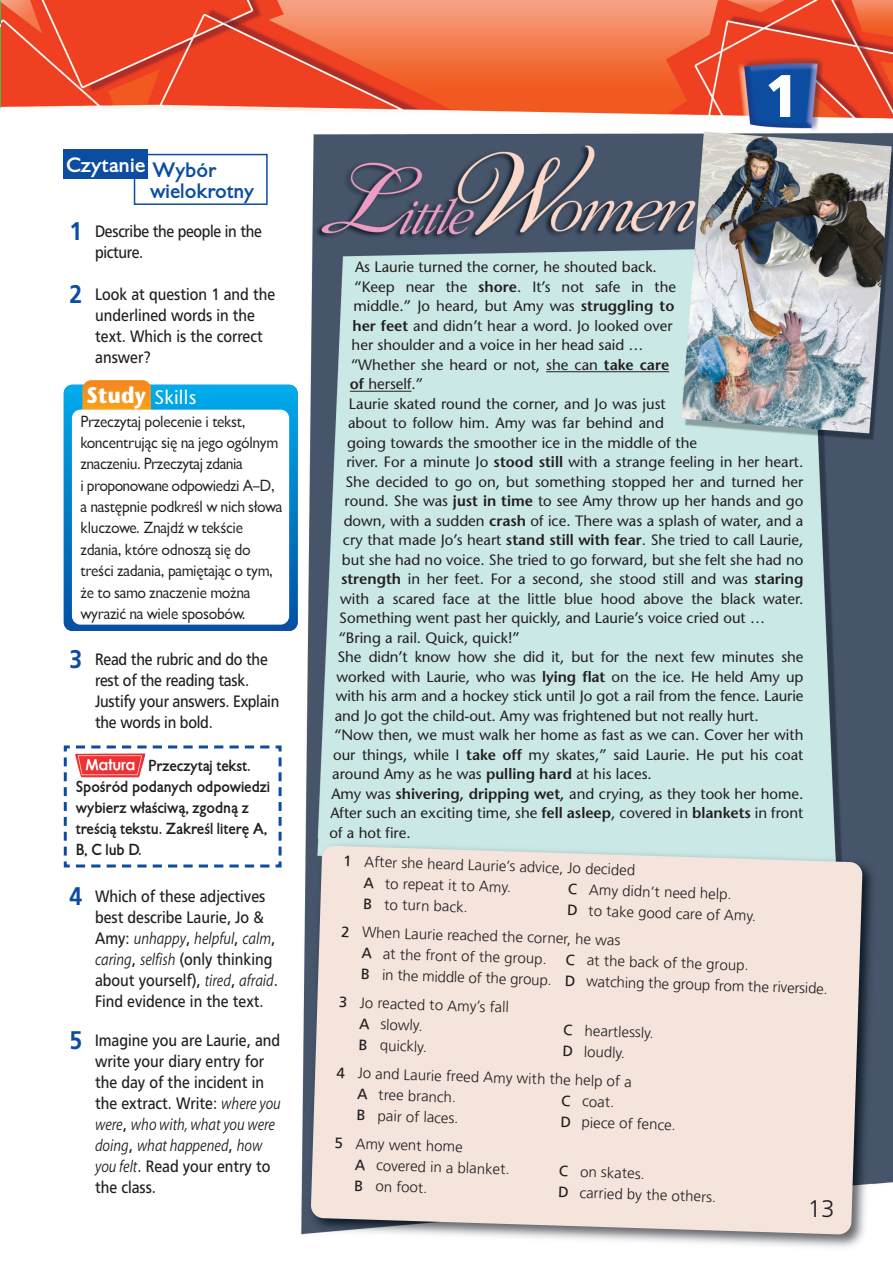
<style>
.page{position:relative;width:893px;height:1263px;background:#fff}
.page>*{position:absolute;margin:0;border:0;box-sizing:border-box;transform-origin:0 0}
.t1{font:900 60px "PF Catalog";color:#fff}
.t2{font:300 24px "PF Catalog";color:#231f20}
.t3{font:700 19.5px/21px "EFN Gilead";color:#0d4da1;scale:.95 1}
.t4{font:19.5px "Stone Sans";letter-spacing:.01em;color:#fff}
.t5{font:700 19.5px "EFN Gilead";color:#fff}
.t6{font:16.5px/21px "PF Catalog";color:#231f20;scale:.9 1}
.t7{font:16.5px/21.1px "PF Catalog";letter-spacing:-.025em;color:#231f20;scale:.9 1}
.t8{font:15px "Stone Sans";color:#231f20}
.t9{font:300 15px/21.1px "PF Catalog";color:#231f20}
.t10{font:15px/21.5px "EFN Gilead";color:#231f20;scale:.95 1}
.t11{font:700 15px/21px "EFN Gilead";color:#231f20;scale:.9 1}
.s1{font-weight:700;font-size:25.5px;color:#0d4da1}
.s2{font-weight:700;font-size:22.5px}
.s3{font-weight:300;font-style:italic}
.s4{font-weight:600}
.s5{font-weight:400}
</style>
<div class="page">
<img style="left:1px;top:0;width:892px;height:1235px">
<img style="left:303px;top:838px;width:580px;height:410px">
<div style="left:311px;top:846px;width:551px;height:388px;background:#f4e4dc"></div>
<img style="left:0;top:1px;width:1px;height:107px">
<hr style="left:546px;top:371px;width:58px;height:1px;background:#231f20">
<hr style="left:604px;top:371px;width:65px;height:1px;background:#231f20">
<svg style="left:350px;top:391px;width:14px;height:1px"></svg>
<hr style="left:364px;top:391px;width:48px;height:1px;background:#231f20">
<svg style="left:64px;top:385px;width:234px;height:246px;background:#0589cf"></svg>
<div style="left:83px;top:380px;width:68px;height:65px;background:linear-gradient(to right,#f7931e,#f7931d);border-radius:9px"></div>
<div style="left:72px;top:410px;width:217px;height:215px;background:#fff;border-radius:9px"></div>
<div style="left:134px;top:154px;width:134px;height:51px;border:2px solid #0d4da1"></div>
<div style="left:64px;top:149px;width:84px;height:30px;background:#0d4da1"></div>
<svg style="left:62px;top:744px;width:221px;height:125px"></svg>
<img style="left:75px;top:753px;width:70px;height:24px">
<h3 class="t5" style="left:66px;top:157px;width:81px">Czytanie</h3>
<h3 class="t3" style="left:150px;top:162px;width:111px">Wybór wielokrotny</h3>
<p class="t7" style="left:95px;top:222px;width:187px;text-indent:-26px"><span class="s1">1</span> Describe the people in the picture.</p>
<p class="t6" style="left:95px;top:285px;width:202px;text-indent:-26px"><span class="s1">2</span> Look at question 1 and the underlined words in the text. Which is the correct answer?</p>
<h3 class="t4" style="left:87px;top:389px;width:111px"><span class="s2">Study</span> Skills</h3>
<p class="t10" style="left:81px;top:412px;width:214px">Przeczytaj polecenie i tekst, koncentrując się na jego ogólnym znaczeniu. Przeczytaj zdania<br>i proponowane odpowiedzi A–D, a następnie podkreśl w nich słowa kluczowe. Znajdź w tekście zdania, które odnoszą się do treści zadania, pamiętając o tym, że to samo znaczenie można wyrazić na wiele sposobów.</p>
<p class="t6" style="left:95px;top:650px;width:206px;text-indent:-26px"><span class="s1">3</span> Read the rubric and do the rest of the reading task.<br>Justify your answers. Explain the words in bold.</p>
<p class="t11" style="left:76px;top:756px;width:217px;text-indent:72px">Przeczytaj tekst.<br>Spośród podanych odpowiedzi wybierz właściwą, zgodną z treścią tekstu. Zakreśl literę A,<br>B, C lub D.</p>
<p class="t6" style="left:95px;top:887px;width:205px;text-indent:-26px"><span class="s1">4</span> Which of these adjectives best describe Laurie, Jo &amp;<br>Amy: <span class="s3">unhappy</span>, <span class="s3">helpful</span>, <span class="s3">calm</span>, <span class="s3">caring</span>, <span class="s3">selfish</span> (only thinking about yourself), <span class="s3">tired</span>, <span class="s3">afraid</span>.<br>Find evidence in the text.</p>
<p class="t6" style="left:95px;top:1031px;width:208px;text-indent:-26px"><span class="s1">5</span> Imagine you are Laurie, and write your diary entry for the day of the incident in the extract. Write: <span class="s3">where you were</span>, <span class="s3">who with, what you were doing</span>, <span class="s3">what happened</span>, <span class="s3">how you felt</span>. Read your entry to the class.</p>
<h1 class="t1" style="left:764px;top:70px;width:37px">1</h1>
<p class="t8" style="left:355px;top:261px;width:303px">As Laurie turned the corner, he shouted back.</p>
<p class="t8" style="left:354px;top:281px;width:323px">“Keep near the <span class="s4">shore</span>. It’s not safe in the</p>
<p class="t8" style="left:353px;top:300px;width:323px">middle.” Jo heard, but Amy was <span class="s4">struggling to</span></p>
<p class="t8" style="left:352px;top:320px;width:322px"><span class="s4">her feet</span> and didn’t hear a word. Jo looked over</p>
<p class="t8" style="left:352px;top:339px;width:293px">her shoulder and a voice in her head said …</p>
<p class="t8" style="left:351px;top:359px;width:320px">“Whether she heard or not, she can <span class="s4">take care</span></p>
<p class="t8" style="left:350px;top:378px;width:75px"><span class="s4">of</span> herself.”</p>
<p class="t8" style="left:349px;top:398px;width:318px">Laurie skated round the corner, and Jo was just</p>
<p class="t8" style="left:348px;top:417px;width:317px">about to follow him. Amy was far behind and</p>
<p class="t8" style="left:347px;top:437px;width:351px">going towards the smoother ice in the middle of the</p>
<p class="t8" style="left:346px;top:456px;width:459px">river. For a minute Jo <span class="s4">stood still</span> with a strange feeling in her heart.</p>
<p class="t8" style="left:345px;top:476px;width:459px">She decided to go on, but something stopped her and turned her</p>
<p class="t8" style="left:345px;top:495px;width:460px">round. She was <span class="s4">just in time</span> to see Amy throw up her hands and go</p>
<p class="t8" style="left:344px;top:515px;width:461px">down, with a sudden <span class="s4">crash</span> of ice. There was a splash of water, and a</p>
<p class="t8" style="left:343px;top:534px;width:462px">cry that made Jo’s heart <span class="s4">stand still with fear</span>. She tried to call Laurie,</p>
<p class="t8" style="left:342px;top:554px;width:463px">but she had no voice. She tried to go forward, but she felt she had no</p>
<p class="t8" style="left:341px;top:573px;width:464px"><span class="s4">strength</span> in her feet. For a second, she stood still and was <span class="s4">staring</span></p>
<p class="t8" style="left:340px;top:593px;width:465px">with a scared face at the little blue hood above the black water.</p>
<p class="t8" style="left:339px;top:612px;width:427px">Something went past her quickly, and Laurie’s voice cried out …</p>
<p class="t8" style="left:338px;top:632px;width:183px">“Bring a rail. Quick, quick!”</p>
<p class="t8" style="left:337px;top:651px;width:467px">She didn’t know how she did it, but for the next few minutes she</p>
<p class="t8" style="left:337px;top:671px;width:468px">worked with Laurie, who was <span class="s4">lying flat</span> on the ice. He held Amy up</p>
<p class="t8" style="left:336px;top:690px;width:469px">with his arm and a hockey stick until Jo got a rail from the fence. Laurie</p>
<p class="t8" style="left:335px;top:710px;width:425px">and Jo got the child-out. Amy was frightened but not really hurt.</p>
<p class="t8" style="left:334px;top:729px;width:471px">“Now then, we must walk her home as fast as we can. Cover her with</p>
<p class="t8" style="left:333px;top:749px;width:472px">our things, while I <span class="s4">take off</span> my skates,” said Laurie. He put his coat</p>
<p class="t8" style="left:332px;top:768px;width:321px">around Amy as he was <span class="s4">pulling hard</span> at his laces.</p>
<p class="t8" style="left:331px;top:788px;width:474px">Amy was <span class="s4">shivering, dripping wet,</span> and crying, as they took her home.</p>
<p class="t8" style="left:330px;top:807px;width:474px">After such an exciting time, she <span class="s4">fell asleep</span>, covered in <span class="s4">blankets</span> in front</p>
<p class="t8" style="left:330px;top:827px;width:83px">of a hot fire.</p>
<p class="t9" style="left:365px;top:851px;width:272px;text-indent:-21px;rotate:2deg"><span class="s5">1</span> After she heard Laurie’s advice, Jo decided<br><span class="s5">A</span> to repeat it to Amy.</p>
<p class="t9" style="left:568px;top:879px;width:165px;rotate:2deg"><span class="s5">C</span> Amy didn’t need help.</p>
<p class="t9" style="left:363px;top:893px;width:106px;rotate:2deg"><span class="s5">B</span> to turn back.</p>
<p class="t9" style="left:343px;top:888px;width:416px;line-height:29.1px;text-indent:225px;rotate:2deg"><span class="s5">D</span> to take good care of Amy.<br><span class="s5">2</span> When Laurie reached the corner, he was</p>
<p class="t9" style="left:362px;top:943px;width:187px;rotate:2deg"><span class="s5">A</span> at the front of the group.</p>
<p class="t9" style="left:362px;top:942px;width:469px;text-indent:204px;rotate:2deg"><span class="s5">C</span> at the back of the group.<br><span class="s5">B</span> in the middle of the group. <span class="s5">D</span> watching the group from the riverside.</p>
<p class="t9" style="left:360px;top:992px;width:150px;text-indent:-21px;rotate:2deg"><span class="s5">3</span> Jo reacted to Amy’s fall<br><span class="s5">A</span> slowly.</p>
<p class="t9" style="left:564px;top:1020px;width:92px;rotate:2deg"><span class="s5">C</span> heartlessly.</p>
<p class="t9" style="left:359px;top:1034px;width:70px;rotate:2deg"><span class="s5">B</span> quickly.</p>
<p class="t9" style="left:338px;top:1029px;width:297px;line-height:29px;text-indent:225px;rotate:2deg"><span class="s5">D</span> loudly.<br><span class="s5">4</span> Jo and Laurie freed Amy with the help of a</p>
<p class="t9" style="left:358px;top:1084px;width:101px;rotate:2deg"><span class="s5">A</span> tree branch.</p>
<p class="t9" style="left:562px;top:1090px;width:55px;rotate:2deg"><span class="s5">C</span> coat.</p>
<p class="t9" style="left:357px;top:1105px;width:104px;rotate:2deg"><span class="s5">B</span> pair of laces.</p>
<p class="t9" style="left:561px;top:1111px;width:117px;rotate:2deg"><span class="s5">D</span> piece of fence.</p>
<p class="t9" style="left:356px;top:1134px;width:156px;text-indent:-21px;rotate:2deg"><span class="s5">5</span> Amy went home<br><span class="s5">A</span> covered in a blanket.</p>
<p class="t9" style="left:559px;top:1161px;width:87px;rotate:2deg"><span class="s5">C</span> on skates.</p>
<p class="t9" style="left:355px;top:1175px;width:75px;rotate:2deg"><span class="s5">B</span> on foot.</p>
<p class="t9" style="left:559px;top:1182px;width:159px;rotate:2deg"><span class="s5">D</span> carried by the others.</p>
<h2 class="t2" style="left:808px;top:1199px;width:28px">13</h2>
</div>
